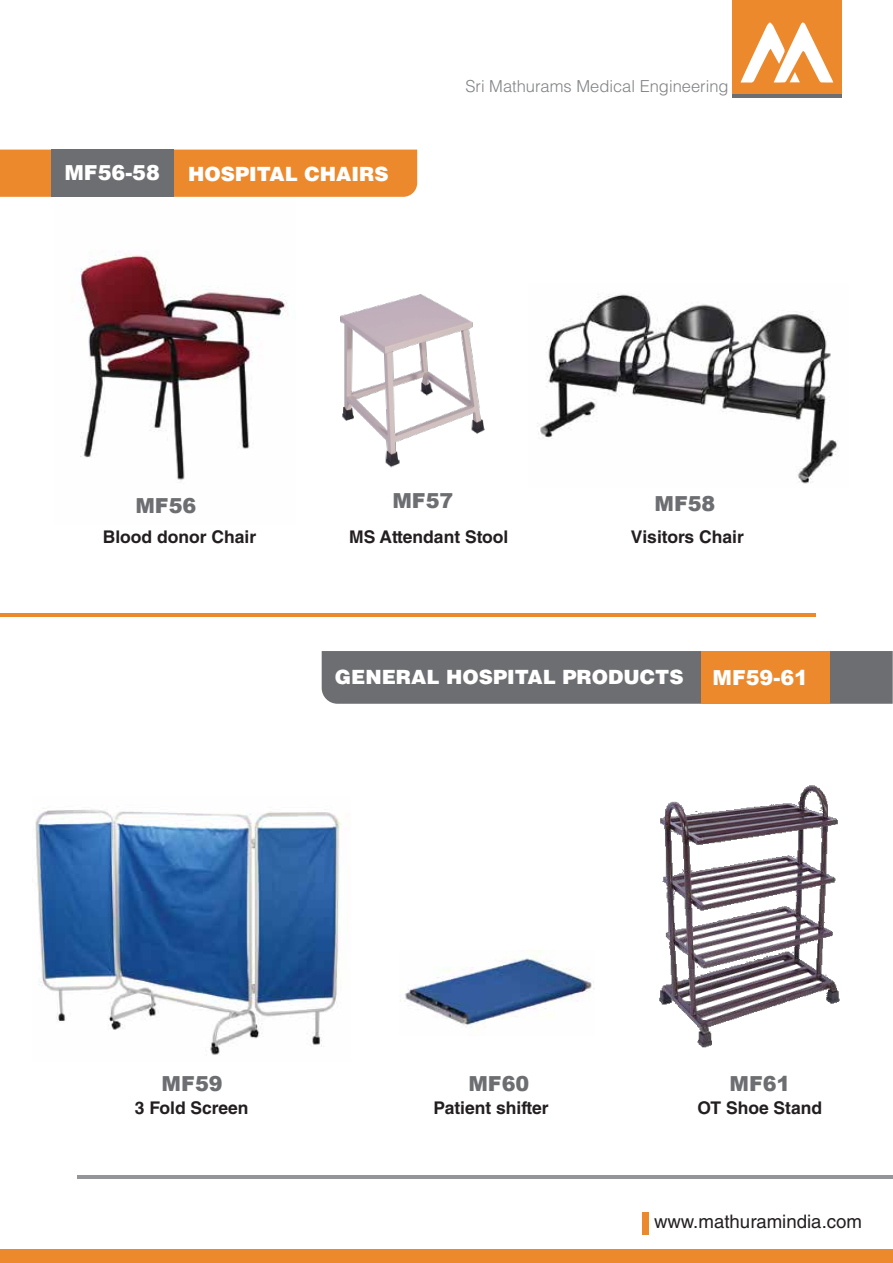
<style>
.page{position:relative;width:893px;height:1263px;background:#fff}
.page>*{position:absolute;margin:0;border:0;box-sizing:border-box;transform-origin:0 0}
.t1{font:900 20.7px "Arial";color:#6d6e71}
.t2{font:900 20.7px "Arial";color:#fff}
.t3{font:900 19.65px "Helvetica LT Std";color:#fff}
.t4{font:18.6px "Helvetica LT Std";color:#231f20}
.t5{font:700 17.55px "Helvetica LT Std";color:#231f20}
.t6{font:300 16.5px "Helvetica LT Std";color:#808285}
</style>
<div class="page">
<img style="left:79px;top:252px;width:208px;height:229px">
<img style="left:340px;top:294px;width:145px;height:174px">
<div style="left:732px;top:0;width:109px;height:95px;background:#ec892c"></div>
<hr style="left:78px;top:1176px;width:815px;height:3px;background:#939598">
<hr style="left:0;top:613px;width:815px;height:4px;background:#ec892c">
<div style="left:643px;top:1212px;width:6px;height:22px;background:#ec892c"></div>
<svg style="left:740px;top:22px;width:93px;height:61px"></svg>
<div style="left:0;top:1250px;width:893px;height:13px;background:#ec892c"></div>
<hr style="left:732px;top:95px;width:110px;height:3px;background:#6d6e71">
<div style="left:0;top:150px;width:417px;height:47px;background:#ec892c"></div>
<img style="left:537px;top:294px;width:301px;height:190px">
<img style="left:35px;top:809px;width:307px;height:246px">
<div style="left:322px;top:651px;width:571px;height:53px;background:#6d6e71"></div>
<img style="left:400px;top:950px;width:194px;height:75px">
<img style="left:659px;top:785px;width:181px;height:263px">
<div style="left:51px;top:149px;width:123px;height:47px;background:#6d6e71"></div>
<div style="left:701px;top:651px;width:129px;height:52px;background:#ec892c"></div>
<p class="t2" style="left:64px;top:158px;width:97px">MF56-58</p>
<p class="t3" style="left:188px;top:161px;width:202px">HOSPITAL CHAIRS</p>
<p class="t6" style="left:465px;top:76px;width:265px">Sri Mathurams Medical Engineering</p>
<p class="t1" style="left:135px;top:491px;width:63px">MF56</p>
<p class="t5" style="left:103px;top:526px;width:155px">Blood donor Chair</p>
<p class="t1" style="left:392px;top:486px;width:63px">MF57</p>
<p class="t1" style="left:654px;top:489px;width:63px">MF58</p>
<p class="t5" style="left:349px;top:526px;width:161px">MS Attendant Stool</p>
<p class="t5" style="left:631px;top:526px;width:115px">Visitors Chair</p>
<p class="t3" style="left:335px;top:664px;width:350px">GENERAL HOSPITAL PRODUCTS</p>
<p class="t2" style="left:712px;top:662px;width:97px">MF59-61</p>
<p class="t1" style="left:162px;top:1068px;width:63px">MF59</p>
<p class="t1" style="left:468px;top:1068px;width:63px">MF60</p>
<p class="t1" style="left:729px;top:1068px;width:63px">MF61</p>
<p class="t5" style="left:135px;top:1097px;width:115px">3 Fold Screen</p>
<p class="t5" style="left:433px;top:1097px;width:117px">Patient shifter</p>
<p class="t5" style="left:697px;top:1097px;width:126px">OT Shoe Stand</p>
<p class="t4" style="left:654px;top:1211px;width:210px">www.mathuramindia.com</p>
</div>
